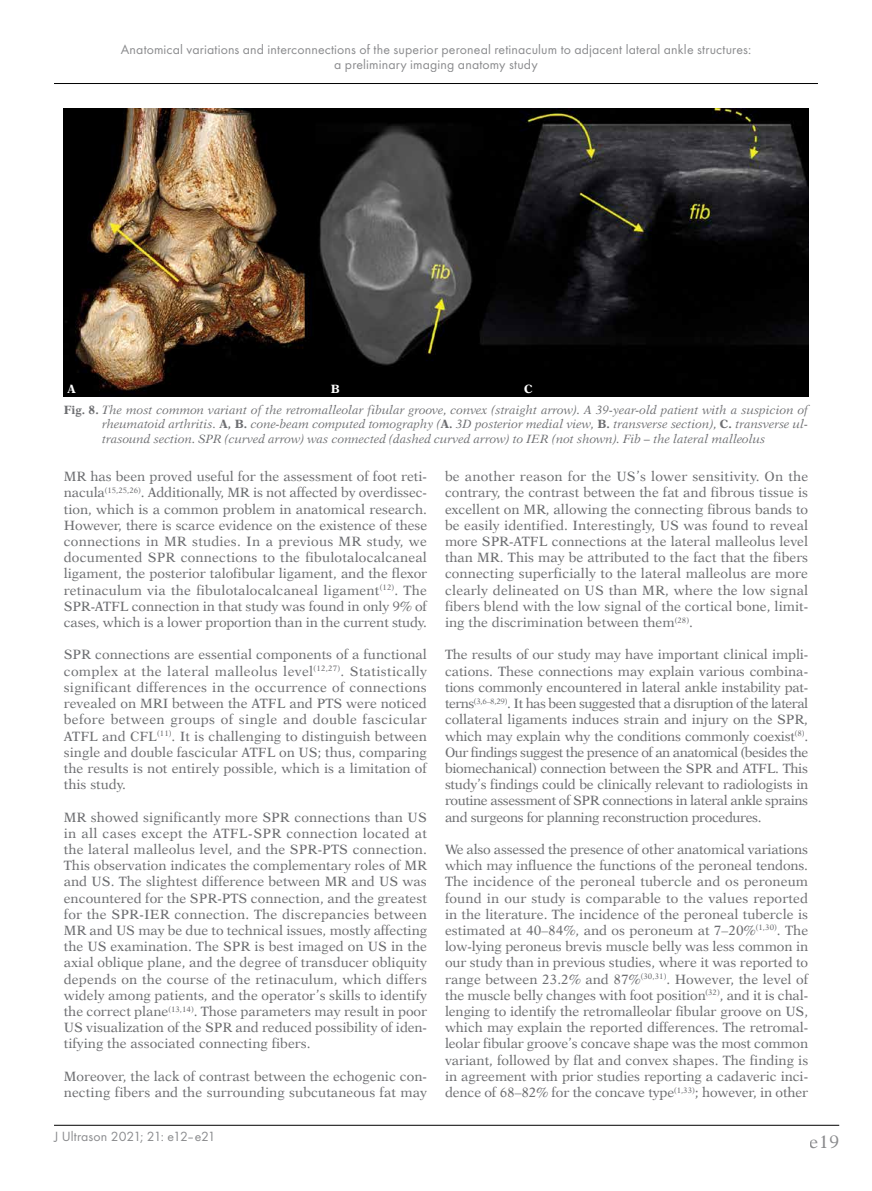
<style>
.page{position:relative;width:872px;height:1191px;background:#fff}
.page>*{position:absolute;margin:0;border:0;box-sizing:border-box;transform-origin:0 0}
.t1{font:18px "Dutch 823 EU Normal";color:#6d6e71}
.t2{font:13.8px/14.4px "Futura TCE";letter-spacing:.01em;color:#6d6e71;text-align:center}
.BANG_-_Body_Ang{font:13.5px/16.2px "Dutch 823 EU Normal";color:#6d6e71;text-align:justify}
.Normalny{font:12px/14.4px "Dutch 823 EU Italic";color:#6d6e71;text-align:justify}
.Normalny-2{font:12px "Dutch 823 EU Bold";color:#fff}
.s1{font-family:"Dutch 823 EU Bold"}
</style>
<div class="page">
<hr style="left:54px;top:1125px;width:785px;height:1px;background:#000">
<hr style="left:54px;top:83px;width:764px;height:1px;background:#000">
<img style="left:64px;top:108px;width:744px;height:288px">
<div style="left:64px;top:381px;width:15px;height:15px;background:#000"></div>
<div style="left:327px;top:381px;width:16px;height:15px;background:#000"></div>
<div style="left:520px;top:381px;width:16px;height:15px;background:#000"></div>
<p class="t2" style="left:121px;top:42px;width:632px">Anatomical variations and interconnections of the superior peroneal retinaculum to adjacent lateral ankle structures: a preliminary imaging anatomy study</p>
<p class="Normalny-2" style="left:67px;top:381px;width:10px">A</p>
<p class="Normalny-2" style="left:331px;top:381px;width:11px">B</p>
<p class="Normalny-2" style="left:524px;top:381px;width:10px">C</p>
<p class="Normalny" style="left:102px;top:402px;width:707px;text-indent:-38px"><span class="s1">Fig. 8.</span> The most common variant of the retromalleolar fibular groove, convex (straight arrow). A 39-year-old patient with a suspicion of rheumatoid arthritis. <span class="s1">A, B.</span> cone-beam computed tomography (<span class="s1">A.</span> 3D posterior medial view, <span class="s1">B.</span> transverse section), <span class="s1">C.</span> transverse ul&shy;trasound section. SPR (curved arrow) was connected (dashed curved arrow) to IER (not shown). Fib – the lateral malleolus</p>
<p class="BANG_-_Body_Ang" style="left:64px;top:468px;width:365px">MR has been proved useful for the assessment of foot reti&shy;nacula<sup>(15,25,26)</sup>. Additionally, MR is not affected by overdissec&shy;tion, which is a common problem in anatomical research.<br>However, there is scarce evidence on the existence of these connections in MR studies. In a previous MR study, we documented SPR connections to the fibulotalocalcaneal ligament, the posterior talofibular ligament, and the flexor retinaculum via the fibulotalocalcaneal ligament<sup>(12)</sup>. The SPR-ATFL connection in that study was found in only 9% of cases, which is a lower proportion than in the current study.</p>
<p class="BANG_-_Body_Ang" style="left:64px;top:647px;width:365px">SPR connections are essential components of a functional complex at the lateral malleolus level<sup>(12,27)</sup>. Statistically significant differences in the occurrence of connections revealed on MRI between the ATFL and PTS were noticed before between groups of single and double fascicular ATFL and CFL<sup>(11)</sup>. It is challenging to distinguish between single and double fascicular ATFL on US; thus, comparing the results is not entirely possible, which is a limitation of this study.</p>
<p class="BANG_-_Body_Ang" style="left:64px;top:809px;width:365px">MR showed significantly more SPR connections than US in all cases except the ATFL-SPR connection located at the lateral malleolus level, and the SPR-PTS connection.<br>This observation indicates the complementary roles of MR and US. The slightest difference between MR and US was encountered for the SPR-PTS connection, and the greatest for the SPR-IER connection. The discrepancies between MR and US may be due to technical issues, mostly affecting the US examination. The SPR is best imaged on US in the axial oblique plane, and the degree of transducer obliquity depends on the course of the retinaculum, which differs widely among patients, and the operator’s skills to identify the correct plane<sup>(13,14)</sup>. Those parameters may result in poor US visualization of the SPR and reduced possibility of iden&shy;tifying the associated connecting fibers.</p>
<p class="BANG_-_Body_Ang" style="left:64px;top:1068px;width:365px">Moreover, the lack of contrast between the echogenic con&shy;necting fibers and the surrounding subcutaneous fat may</p>
<p class="t2" style="left:54px;top:1128px;width:163px">J Ultrason 2021; 21: e12–e21</p>
<p class="BANG_-_Body_Ang" style="left:445px;top:468px;width:365px">be another reason for the US’s lower sensitivity. On the contrary, the contrast between the fat and fibrous tissue is excellent on MR, allowing the connecting fibrous bands to be easily identified. Interestingly, US was found to reveal more SPR-ATFL connections at the lateral malleolus level than MR. This may be attributed to the fact that the fibers connecting superficially to the lateral malleolus are more clearly delineated on US than MR, where the low signal fibers blend with the low signal of the cortical bone, limit&shy;ing the discrimination between them<sup>(28)</sup>.</p>
<p class="BANG_-_Body_Ang" style="left:445px;top:647px;width:365px">The results of our study may have important clinical impli&shy;cations. These connections may explain various combina&shy;tions commonly encountered in lateral ankle instability pat&shy;terns<sup>(3,6–8,29)</sup>. It has been suggested that a disruption of the lateral collateral ligaments induces strain and injury on the SPR, which may explain why the conditions commonly coexist<sup>(8)</sup>.<br>Our findings suggest the presence of an anatomical (besides the biomechanical) connection between the SPR and ATFL. This study’s findings could be clinically relevant to radiologists in routine assessment of SPR connections in lateral ankle sprains and surgeons for planning reconstruction procedures.</p>
<p class="BANG_-_Body_Ang" style="left:445px;top:841px;width:365px">We also assessed the presence of other anatomical variations which may influence the functions of the peroneal tendons.<br>The incidence of the peroneal tubercle and os peroneum found in our study is comparable to the values reported in the literature. The incidence of the peroneal tubercle is estimated at 40–84%, and os peroneum at 7–20%<sup>(1,30)</sup>. The low-lying peroneus brevis muscle belly was less common in our study than in previous studies, where it was reported to range between 23.2% and 87%<sup>(30,31)</sup>. However, the level of the muscle belly changes with foot position<sup>(32)</sup>, and it is chal&shy;lenging to identify the retromalleolar fibular groove on US, which may explain the reported differences. The retromal&shy;leolar fibular groove’s concave shape was the most common variant, followed by flat and convex shapes. The finding is in agreement with prior studies reporting a cadaveric inci&shy;dence of 68–82% for the concave type<sup>(1,33)</sup>; however, in other</p>
<h1 class="t1" style="left:809px;top:1131px;width:31px">e19</h1>
</div>
